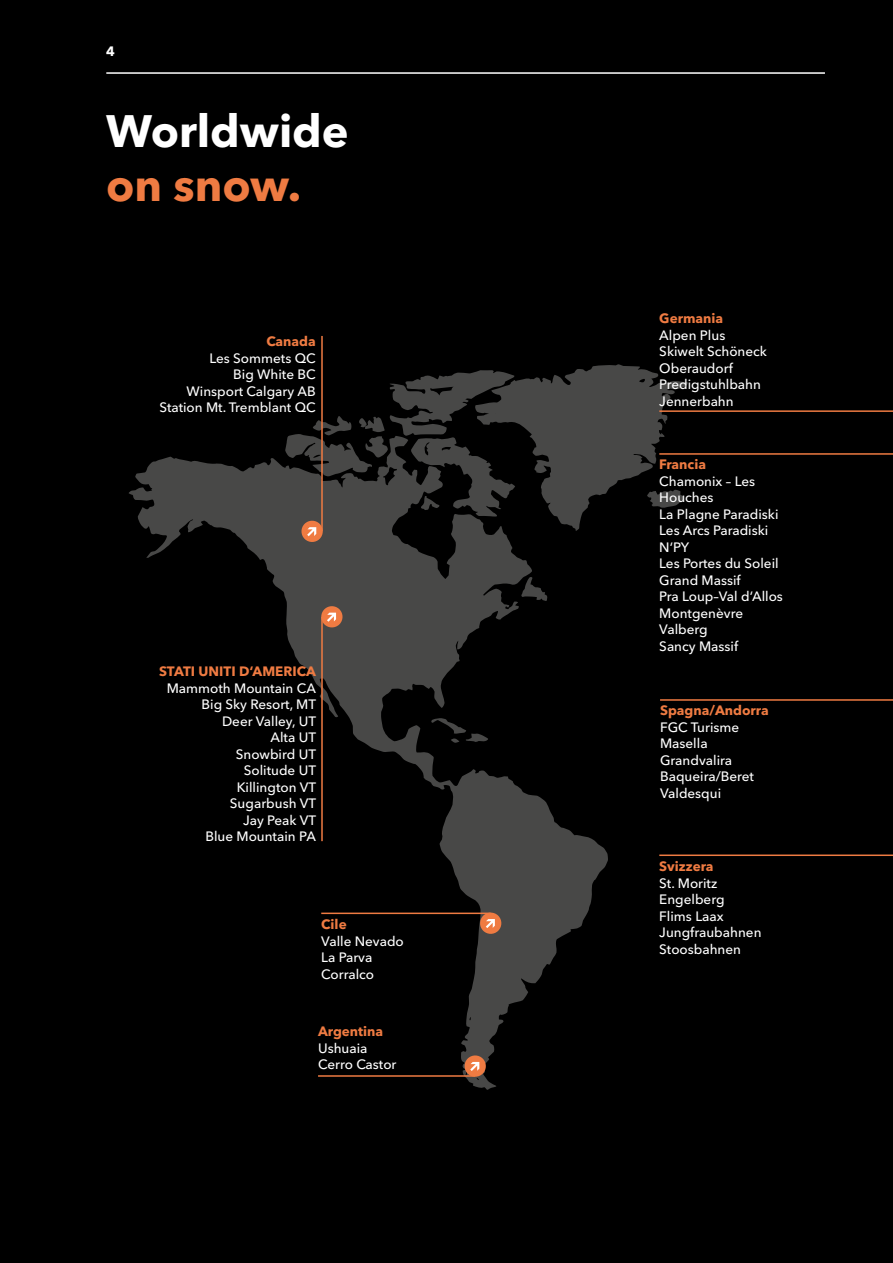
<style>
.page{position:relative;width:893px;height:1263px;background:#000}
.page>*{position:absolute;margin:0;border:0;box-sizing:border-box;transform-origin:0 0}
.t1{font:700 45px "Avenir Next Cyr";letter-spacing:-.005em;color:#fff}
.t2{font:700 45px "Avenir Next Cyr";letter-spacing:-.005em;color:#ef7b42}
.t3{font:500 13.5px/16.5px "Avenir Next Cyr";color:#fff}
.t4{font:700 13.5px "Avenir Next Cyr";color:#ef7b42}
.t5{font:700 13.5px "Avenir Next Cyr";color:#fff}
</style>
<div class="page">
<hr style="left:106px;top:72px;width:719px;height:2px;background:#fff">
<svg style="left:129px;top:456px;width:479px;height:634px"></svg>
<svg style="left:430px;top:718px;width:58px;height:25px"></svg>
<svg style="left:479px;top:911px;width:23px;height:24px"></svg>
<hr style="left:321px;top:336px;width:2px;height:195px;background:#ef7b42">
<hr style="left:321px;top:617px;width:2px;height:224px;background:#ef7b42">
<svg style="left:659px;top:699px;width:234px;height:157px"></svg>
<hr style="left:321px;top:912px;width:170px;height:2px;background:#ef7b42">
<svg style="left:463px;top:1054px;width:24px;height:24px"></svg>
<hr style="left:318px;top:1075px;width:157px;height:2px;background:#ef7b42">
<svg style="left:285px;top:364px;width:608px;height:264px"></svg>
<p class="t5" style="left:106px;top:43px;width:10px">4</p>
<h1 class="t1" style="left:106px;top:103px;width:244px">Worldwide</h1>
<h1 class="t2" style="left:106px;top:157px;width:196px">on snow.</h1>
<p class="t4" style="left:266px;top:333px;width:51px">Canada</p>
<p class="t3" style="left:159px;top:350px;width:158px;text-align:right">Les Sommets QC<br>Big White BC<br>Winsport Calgary AB<br>Station Mt. Tremblant QC</p>
<p class="t4" style="left:159px;top:663px;width:158px">STATI UNITI D‘AMERICA</p>
<p class="t3" style="left:167px;top:680px;width:151px;text-align:right">Mammoth Mountain CA<br>Big Sky Resort, MT<br>Deer Valley, UT<br>Alta UT<br>Snowbird UT<br>Solitude UT<br>Killington VT<br>Sugarbush VT<br>Jay Peak VT<br>Blue Mountain PA</p>
<p class="t4" style="left:321px;top:916px;width:27px">Cile</p>
<p class="t3" style="left:321px;top:933px;width:84px">Valle Nevado<br>La Parva<br>Corralco</p>
<p class="t4" style="left:318px;top:1023px;width:67px">Argentina</p>
<p class="t3" style="left:318px;top:1040px;width:80px">Ushuaia<br>Cerro Castor</p>
<p class="t4" style="left:659px;top:310px;width:65px">Germania</p>
<p class="t3" style="left:659px;top:327px;width:109px">Alpen Plus<br>Skiwelt Schöneck<br>Oberaudorf<br>Predigstuhlbahn<br>Jennerbahn</p>
<p class="t4" style="left:659px;top:456px;width:48px">Francia</p>
<p class="t3" style="left:659px;top:473px;width:125px">Chamonix – Les<br>Houches<br>La Plagne Paradiski<br>Les Arcs Paradiski<br>N‘PY<br>Les Portes du Soleil<br>Grand Massif<br>Pra Loup–Val d‘Allos<br>Montgenèvre<br>Valberg<br>Sancy Massif</p>
<p class="t4" style="left:660px;top:702px;width:110px">Spagna/Andorra</p>
<p class="t3" style="left:660px;top:719px;width:96px">FGC Turisme<br>Masella<br>Grandvalira<br>Baqueira/Beret<br>Valdesqui</p>
<p class="t4" style="left:659px;top:858px;width:56px">Svizzera</p>
<p class="t3" style="left:659px;top:875px;width:104px">St. Moritz<br>Engelberg<br>Flims Laax<br>Jungfraubahnen<br>Stoosbahnen</p>
</div>
